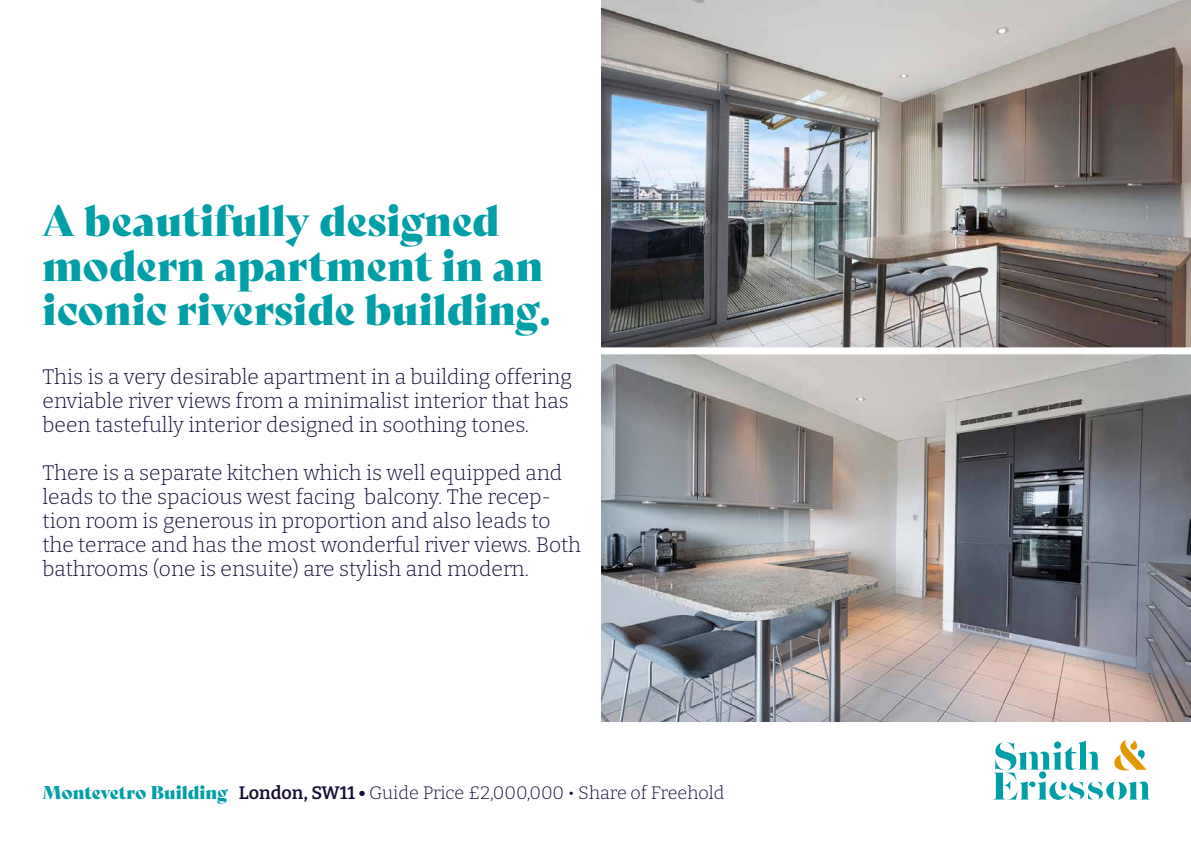
<style>
.page{position:relative;width:1191px;height:842px;background:#fff}
.page>*{position:absolute;margin:0;border:0;box-sizing:border-box;transform-origin:0 0}
.t1{font:42px/44px "Bely Display";color:#009ea7}
.t2{font:100 21px/24px "Bitter";color:#170b36}
.t3{font:100 18px "Bitter";color:#170b36}
.s1{font-family:"Bely Display";font-weight:400;color:#009ea7}
</style>
<div class="page">
<svg style="left:993px;top:740px;width:156px;height:60px"></svg>
<img style="left:601px;top:0;width:590px;height:721px">
<div style="left:595px;top:347px;width:596px;height:7px;background:#fff"></div>
<h1 class="t1" style="left:43px;top:196px;width:509px">A beautifully designed modern apartment in an iconic riverside building.</h1>
<p class="t2" style="left:43px;top:364px;width:531px">This is a very desirable apartment in a building offering enviable river views from a minimalist interior that has been tastefully interior designed in soothing tones.</p>
<p class="t2" style="left:43px;top:460px;width:540px">There is a separate kitchen which is well equipped and leads to the spacious west facing balcony. The recep&shy;tion room is generous in proportion and also leads to the terrace and has the most wonderful river views. Both bathrooms (one is ensuite) are stylish and modern.</p>
<p class="t3" style="left:43px;top:782px;width:683px"><span class="s1">Montevetro Building</span> London, SW11 • Guide Price £2,000,000 • Share of Freehold</p>
</div>
